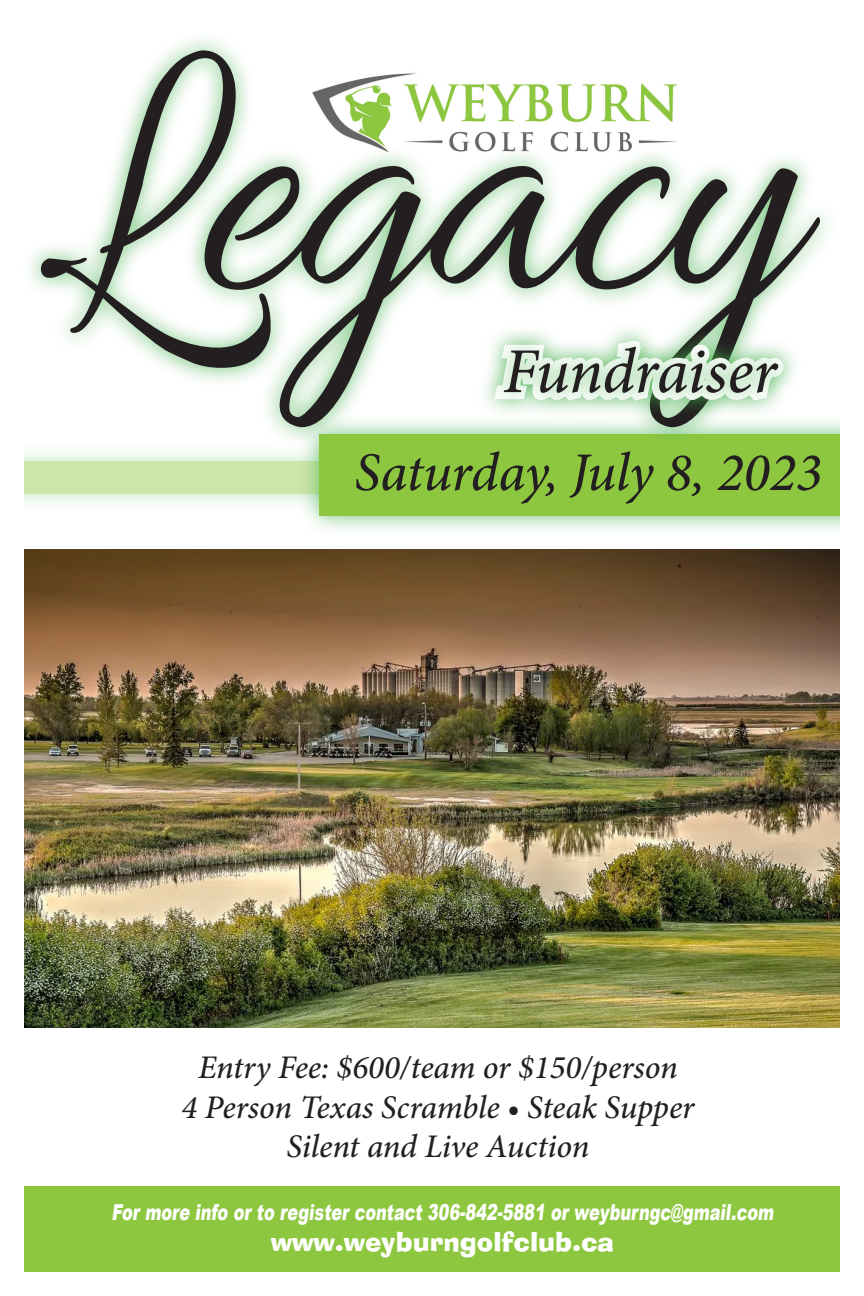
<style>
.page{position:relative;width:864px;height:1296px;background:#fff}
.page>*{position:absolute;margin:0;border:0;box-sizing:border-box;transform-origin:0 0}
.t1{font:italic 500 33px "Minion Pro";letter-spacing:-.005em;color:#231f20}
.t2{font:26px "Alor Normal";color:#fff}
.t3{font:900 22px "Arial";color:#fff;scale:.73 1}
</style>
<div class="page">
<img style="left:24px;top:421px;width:816px;height:851px">
<div style="left:22px;top:31px;width:817px;height:416px;background:#40ae49;opacity:.75"></div>
<svg style="left:41px;top:50px;width:779px;height:377px"></svg>
<div style="left:476px;top:321px;width:327px;height:99px;background:#40ae49;opacity:.75"></div>
<div style="left:486px;top:328px;width:311px;height:85px;background:#40ae49;opacity:.75"></div>
<svg style="left:487px;top:335px;width:300px;height:73px;background:#b7c9b8"></svg>
<svg style="left:356px;top:451px;width:464px;height:53px;background:#7aa939"></svg>
<p class="t1" style="left:198px;top:1048px;width:481px">Entry Fee: $600/team or $150/person</p>
<p class="t1" style="left:181px;top:1087px;width:515px">4 Person Texas Scramble • Steak Supper</p>
<p class="t1" style="left:287px;top:1127px;width:304px">Silent and Live Auction</p>
<p class="t3" style="left:111px;top:1196px;width:914px">For more info or to register contact 306-842-5881 or weyburngc@gmail.com</p>
<p class="t2" style="left:271px;top:1219px;width:345px">www.weyburngolfclub.ca</p>
</div>
